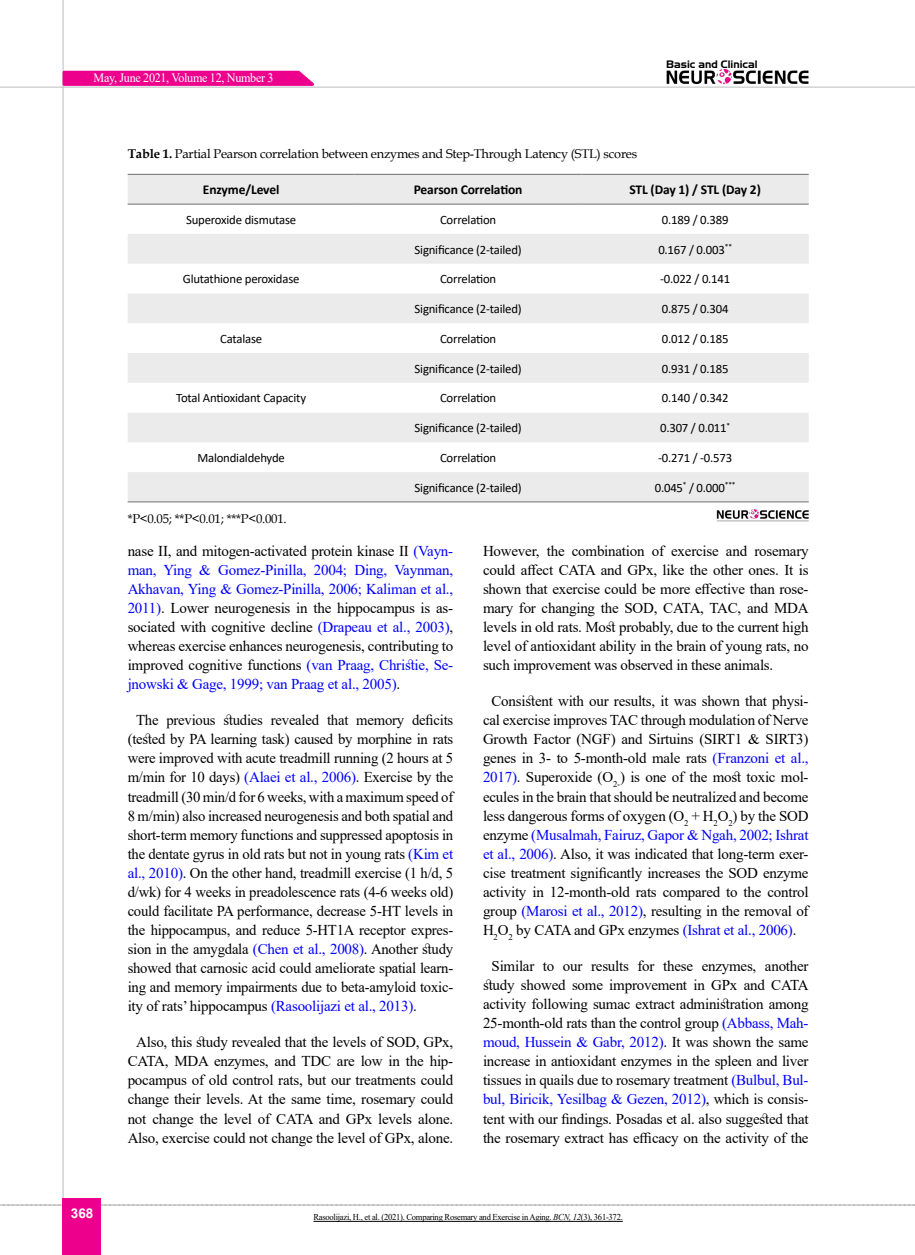
<style>
.page{position:relative;width:915px;height:1255px;background:#fff}
.page>*{position:absolute;margin:0;border:0;box-sizing:border-box;transform-origin:0 0}
.t1{font:15px/19px "Times New Roman";letter-spacing:-.015em;color:#000;text-align:justify}
.t2{font:700 13.5px "Calibri";letter-spacing:-.01em;color:#000}
.t3{font:700 13.5px "Arial";color:#fff}
.t4{font:12.75px "Calibri";letter-spacing:-.015em;color:#000}
.t5{font:12.75px "Book Antiqua";letter-spacing:-.015em;color:#000}
.t6{font:12.75px "Times New Roman";letter-spacing:-.025em;color:#fff;scale:.95 1}
.t7{font:10.5px "Aero";color:#000}
.t8{font:9px "Times New Roman";letter-spacing:-.03em;color:#000;scale:.95 1}
.s1{font-weight:700}
.s2{color:#00f}
.s3{font-style:italic}
</style>
<div class="page">
<svg style="left:0;top:1204px;width:915px;height:1px"></svg>
<hr style="left:62px;top:0;width:2px;height:1254px;background:#c2c4c6">
<hr style="left:0;top:87px;width:914px;height:1px;background:#c2c4c6">
<img style="left:666px;top:69px;width:142px;height:16px">
<div style="left:63px;top:1198px;width:38px;height:56px;background:#ec008c"></div>
<svg style="left:61px;top:69px;width:259px;height:18px;background:#ee32a1"></svg>
<svg style="left:128px;top:175px;width:680px;height:326px;fill:#ebebec"></svg>
<hr style="left:581px;top:174px;width:227px;height:1px;background:#6d6e71">
<hr style="left:354px;top:174px;width:227px;height:1px;background:#6d6e71">
<hr style="left:128px;top:174px;width:226px;height:1px;background:#6d6e71">
<hr style="left:581px;top:204px;width:227px;height:1px;background:#6d6e71">
<hr style="left:354px;top:204px;width:227px;height:1px;background:#6d6e71">
<hr style="left:128px;top:204px;width:226px;height:1px;background:#6d6e71">
<hr style="left:581px;top:501px;width:227px;height:1px;background:#6d6e71">
<hr style="left:354px;top:501px;width:227px;height:1px;background:#6d6e71">
<hr style="left:128px;top:501px;width:226px;height:1px;background:#6d6e71">
<img style="left:716px;top:509px;width:92px;height:13px">
<hr style="left:313px;top:1220px;width:309px;height:1px;background:#000">
<p class="t6" style="left:93px;top:69px;width:191px">May, June 2021, Volume 12, Number 3</p>
<p class="t7" style="left:666px;top:58px;width:93px">Basic and Clinical</p>
<p class="t5" style="left:128px;top:145px;width:511px"><span class="s1">Table 1.</span> Partial Pearson correlation between enzymes and Step-Through Latency (STL) scores</p>
<p class="t2" style="left:203px;top:180px;width:78px">Enzyme/Level</p>
<p class="t2" style="left:413px;top:180px;width:110px">Pearson Correlation</p>
<p class="t2" style="left:629px;top:180px;width:133px">STL (Day 1) / STL (Day 2)</p>
<p class="t4" style="left:186px;top:211px;width:112px">Superoxide dismutase</p>
<p class="t4" style="left:440px;top:211px;width:58px">Correlation</p>
<p class="t4" style="left:661px;top:211px;width:68px">0.189 / 0.389</p>
<p class="t4" style="left:658px;top:240px;width:75px">0.167 / 0.003<sup>**</sup></p>
<p class="t4" style="left:414px;top:240px;width:109px">Significance (2-tailed)</p>
<p class="t4" style="left:183px;top:270px;width:118px">Glutathione peroxidase</p>
<p class="t4" style="left:440px;top:270px;width:58px">Correlation</p>
<p class="t4" style="left:659px;top:270px;width:72px">-0.022 / 0.141</p>
<p class="t4" style="left:414px;top:300px;width:109px">Significance (2-tailed)</p>
<p class="t4" style="left:661px;top:300px;width:68px">0.875 / 0.304</p>
<p class="t4" style="left:220px;top:330px;width:44px">Catalase</p>
<p class="t4" style="left:440px;top:330px;width:58px">Correlation</p>
<p class="t4" style="left:661px;top:330px;width:68px">0.012 / 0.185</p>
<p class="t4" style="left:414px;top:359px;width:109px">Significance (2-tailed)</p>
<p class="t4" style="left:661px;top:359px;width:68px">0.931 / 0.185</p>
<p class="t4" style="left:176px;top:389px;width:131px">Total Antioxidant Capacity</p>
<p class="t4" style="left:440px;top:389px;width:58px">Correlation</p>
<p class="t4" style="left:661px;top:389px;width:68px">0.140 / 0.342</p>
<p class="t4" style="left:660px;top:419px;width:72px">0.307 / 0.011<sup>*</sup></p>
<p class="t4" style="left:414px;top:419px;width:109px">Significance (2-tailed)</p>
<p class="t4" style="left:197px;top:449px;width:89px">Malondialdehyde</p>
<p class="t4" style="left:440px;top:449px;width:58px">Correlation</p>
<p class="t4" style="left:658px;top:449px;width:75px">-0.271 / -0.573</p>
<p class="t4" style="left:654px;top:478px;width:82px">0.045<sup>*</sup> / 0.000<sup>***</sup></p>
<p class="t4" style="left:414px;top:478px;width:109px">Significance (2-tailed)</p>
<p class="t3" style="left:71px;top:1203px;width:24px">368</p>
<p class="t5" style="left:128px;top:509px;width:161px">*P&lt;0.05; **P&lt;0.01; ***P&lt;0.001.</p>
<p class="t1" style="left:128px;top:540px;width:327px">nase II, and mitogen-activated protein kinase II <span class="s2">(Vayn&shy;man, Ying &amp; Gomez‐Pinilla, 2004; Ding, Vaynman, Akhavan, Ying &amp; Gomez-Pinilla, 2006; Kaliman et al., 2011)</span>. Lower neurogenesis in the hippocampus is as&shy;sociated with cognitive decline <span class="s2">(Drapeau et al., 2003)</span>, whereas exercise enhances neurogenesis, contributing to improved cognitive functions <span class="s2">(van Praag, Christie, Se&shy;jnowski &amp; Gage, 1999; van Praag et al., 2005)</span>.</p>
<p class="t1" style="left:128px;top:710px;width:327px;text-indent:9px">The previous studies revealed that memory deficits (tested by PA learning task) caused by morphine in rats were improved with acute treadmill running (2 hours at 5 m/min for 10 days) <span class="s2">(Alaei et al., 2006)</span>. Exercise by the treadmill (30 min/d for 6 weeks, with a maximum speed of 8 m/min) also increased neurogenesis and both spatial and short-term memory functions and suppressed apoptosis in the dentate gyrus in old rats but not in young rats <span class="s2">(Kim et al., 2010)</span>. On the other hand, treadmill exercise (1 h/d, 5 d/wk) for 4 weeks in preadolescence rats (4-6 weeks old) could facilitate PA performance, decrease 5-HT levels in the hippocampus, and reduce 5-HT1A receptor expres&shy;sion in the amygdala <span class="s2">(Chen et al., 2008)</span>. Another study showed that carnosic acid could ameliorate spatial learn&shy;ing and memory impairments due to beta-amyloid toxic&shy;ity of rats’ hippocampus <span class="s2">(Rasoolijazi et al., 2013)</span>.</p>
<p class="t1" style="left:128px;top:1032px;width:327px;text-align:center">Also, this study revealed that the levels of SOD, GPx, CATA, MDA enzymes, and TDC are low in the hip&shy;pocampus of old control rats, but our treatments could change their levels. At the same time, rosemary could not change the level of CATA and GPx levels alone.<br>Also, exercise could not change the level of GPx, alone.</p>
<p class="t1" style="left:483px;top:540px;width:327px">However, the combination of exercise and rosemary could affect CATA and GPx, like the other ones. It is shown that exercise could be more effective than rose&shy;mary for changing the SOD, CATA, TAC, and MDA levels in old rats. Most probably, due to the current high level of antioxidant ability in the brain of young rats, no such improvement was observed in these animals.</p>
<p class="t1" style="left:483px;top:691px;width:327px;text-indent:9px">Consistent with our results, it was shown that physi&shy;cal exercise improves TAC through modulation of Nerve Growth Factor (NGF) and Sirtuins (SIRT1 &amp; SIRT3) genes in 3- to 5-month-old male rats <span class="s2">(Franzoni et al., 2017)</span>. Superoxide (O<sub>2-</sub>) is one of the most toxic mol&shy;ecules in the brain that should be neutralized and become less dangerous forms of oxygen (O<sub>2</sub> + H<sub>2</sub>O<sub>2</sub>) by the SOD enzyme <span class="s2">(Musalmah, Fairuz, Gapor &amp; Ngah, 2002; Ishrat et al., 2006)</span>. Also, it was indicated that long-term exer&shy;cise treatment significantly increases the SOD enzyme activity in 12-month-old rats compared to the control group <span class="s2">(Marosi et al., 2012)</span>, resulting in the removal of H<sub>2</sub>O<sub>2</sub> by CATA and GPx enzymes <span class="s2">(Ishrat et al., 2006)</span>.</p>
<p class="t1" style="left:483px;top:955px;width:327px;text-align:center">Similar to our results for these enzymes, another study showed some improvement in GPx and CATA activity following sumac extract administration among 25-month-old rats than the control group <span class="s2">(Abbass, Mah&shy;moud, Hussein &amp; Gabr, 2012)</span>. It was shown the same increase in antioxidant enzymes in the spleen and liver tissues in quails due to rosemary treatment <span class="s2">(Bulbul, Bul&shy;bul, Biricik, Yesilbag &amp; Gezen, 2012)</span>, which is consis&shy;tent with our findings. Posadas et al. also suggested that the rosemary extract has efficacy on the activity of the</p>
<p class="t8" style="left:313px;top:1210px;width:327px">Rasoolijazi, H., et al. (2021). Comparing Rosemary and Exercise in Aging. <span class="s3">BCN, 12</span>(3), 361-372.</p>
</div>
